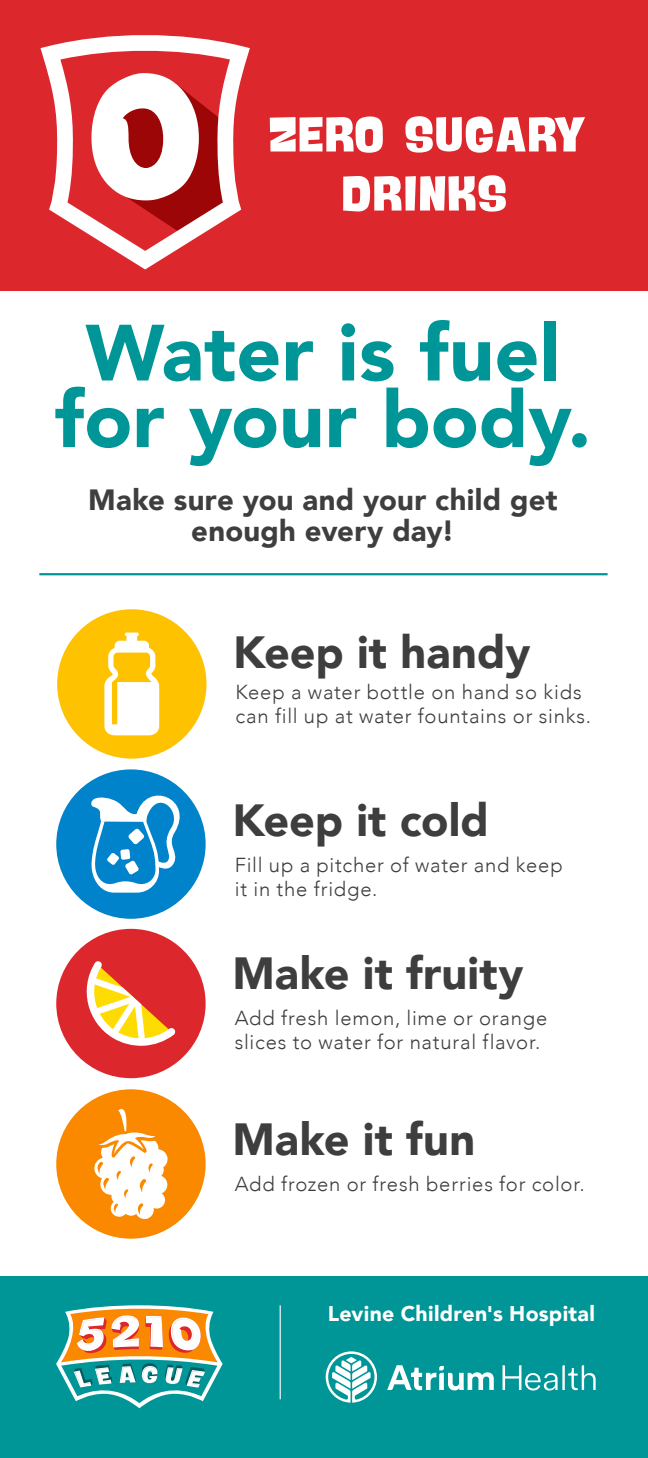
<style>
.page{position:relative;width:648px;height:1458px;background:#fff}
.page>*{position:absolute;margin:0;border:0;box-sizing:border-box;transform-origin:0 0}
.t1{font:900 78.75px/66.6px "Avenir";color:#009698;text-align:center}
.t2{font:900 45px "Avenir";letter-spacing:.005em;color:#3e3e3f}
.t3{font:900 29.25px/31.5px "Avenir";letter-spacing:.01em;color:#3e3e3f;text-align:center}
.t4{font:900 21.38px "Avenir";letter-spacing:.015em;color:#fff}
.t5{font:300 20.25px/24.3px "Avenir";letter-spacing:.04em;color:#3e3e3f}
</style>
<div class="page">
<div style="left:0;top:0;width:648px;height:291px;background:#dc272d"></div>
<div style="left:0;top:1277px;width:648px;height:181px;background:#009698"></div>
<svg style="left:56px;top:1305px;width:167px;height:103px"></svg>
<div style="left:57px;top:609px;width:150px;height:150px;background:#fec200;border-radius:50%"></div>
<svg style="left:104px;top:633px;width:55px;height:102px"></svg>
<div style="left:56px;top:769px;width:150px;height:150px;background:#0083ca;border-radius:50%"></div>
<svg style="left:90px;top:779px;width:105px;height:114px"></svg>
<div style="left:56px;top:1089px;width:150px;height:150px;background:#fa8900;border-radius:50%"></div>
<div style="left:56px;top:929px;width:150px;height:149px;background:#dc272d;border-radius:50%"></div>
<svg style="left:86px;top:961px;width:90px;height:85px"></svg>
<svg style="left:94px;top:1109px;width:74px;height:111px"></svg>
<svg style="left:270px;top:116px;width:113px;height:37px"></svg>
<svg style="left:405px;top:116px;width:180px;height:37px"></svg>
<svg style="left:343px;top:175px;width:163px;height:37px"></svg>
<svg style="left:40px;top:35px;width:210px;height:234px"></svg>
<hr style="left:280px;top:1305px;width:1px;height:94px;background:#fff">
<hr style="left:39px;top:573px;width:569px;height:2px;background:#009698">
<svg style="left:326px;top:1351px;width:270px;height:52px"></svg>
<h1 class="t1" style="left:55px;top:318px;width:538px">Water is fuel for your body.</h1>
<h3 class="t3" style="left:88px;top:483px;width:471px">Make sure you and your child get enough every day!</h3>
<h2 class="t2" style="left:233px;top:614px;width:299px">Keep it handy</h2>
<p class="t5" style="left:235px;top:680px;width:357px">Keep a water bottle on hand so kids can fill up at water fountains or sinks.</p>
<h2 class="t2" style="left:233px;top:782px;width:258px">Keep it cold</h2>
<p class="t5" style="left:235px;top:853px;width:329px">Fill up a pitcher of water and keep it in the fridge.</p>
<h2 class="t2" style="left:233px;top:935px;width:293px">Make it fruity</h2>
<p class="t5" style="left:235px;top:1005px;width:314px">Add fresh lemon, lime or orange slices to water for natural flavor.</p>
<h2 class="t2" style="left:233px;top:1101px;width:244px">Make it fun</h2>
<p class="t5" style="left:235px;top:1172px;width:352px">Add frozen or fresh berries for color.</p>
<p class="t4" style="left:328px;top:1295px;width:269px">Levine Children's Hospital</p>
</div>
